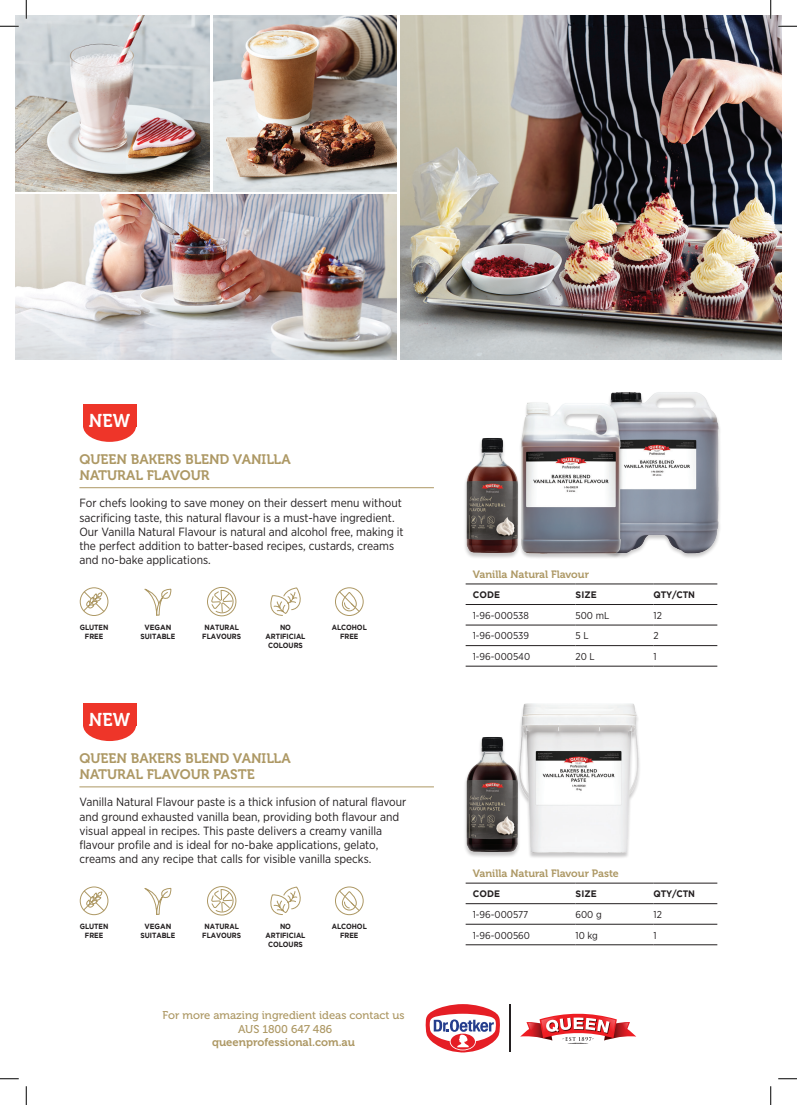
<style>
.page{position:relative;width:797px;height:1105px;background:#fff}
.page>*{position:absolute;margin:0;border:0;box-sizing:border-box;transform-origin:0 0}
.t1{font:18.5px "Museo 700";letter-spacing:.01em;color:#fff;scale:.95 1}
.t2{font:13.75px/16.5px "Museo 700";color:#ad9864}
.t3{font:11.88px/14.2px "Gotham Narrow";color:#231f20}
.t4{font:11.25px/13.5px "Museo 500";color:#ad9864;text-align:center}
.t5{font:11.25px "Museo 700";color:#ad9864}
.t6{font:10.62px "Museo 700";color:#ad9864}
.t7{font:10px "Gotham Narrow";color:#231f20}
.t8{font:700 9.38px "Gotham";letter-spacing:.005em;color:#231f20;scale:.95 1}
.t9{font:700 9.38px "Gotham";letter-spacing:.005em;color:#231f20;scale:.92 1}
.t10{font:700 7.5px/9px "Gotham";letter-spacing:-.005em;color:#231f20;text-align:center;scale:.9 1}
.t11{font:700 7.5px/9px "Gotham";letter-spacing:-.005em;color:#231f20;text-align:center;scale:.95 1}
</style>
<div class="page">
<div style="left:592px;top:393px;width:129px;height:166px;background:#231f20;opacity:.25"></div>
<img style="left:594px;top:392px;width:125px;height:162px">
<div style="left:83px;top:404px;width:53px;height:23px;background:#ee3529"></div>
<div style="left:83px;top:410px;width:53px;height:32px;background:#ee3529;border-radius:50%"></div>
<svg style="left:425px;top:1004px;width:75px;height:49px"></svg>
<hr style="left:510px;top:1004px;width:1px;height:48px;background:#231f20">
<svg style="left:520px;top:1013px;width:116px;height:31px"></svg>
<img style="left:16px;top:16px;width:194px;height:175px">
<img style="left:213px;top:16px;width:184px;height:175px">
<img style="left:16px;top:195px;width:381px;height:164px">
<img style="left:400px;top:16px;width:381px;height:343px">
<hr style="left:79px;top:487px;width:355px;height:1px;background:#ad9864">
<hr style="left:79px;top:786px;width:355px;height:1px;background:#ad9864">
<div style="left:518px;top:403px;width:105px;height:157px;background:#231f20;opacity:.25"></div>
<img style="left:521px;top:398px;width:100px;height:156px">
<div style="left:463px;top:438px;width:58px;height:121px;background:#231f20;opacity:.25"></div>
<img style="left:465px;top:438px;width:53px;height:115px">
<div style="left:516px;top:704px;width:124px;height:155px;background:#231f20;opacity:.25"></div>
<img style="left:516px;top:703px;width:124px;height:150px">
<div style="left:463px;top:737px;width:58px;height:121px;background:#231f20;opacity:.25"></div>
<img style="left:465px;top:735px;width:53px;height:117px">
<hr style="left:465px;top:645px;width:110px;height:1px;background:#231f20">
<hr style="left:575px;top:645px;width:78px;height:1px;background:#231f20">
<hr style="left:653px;top:645px;width:64px;height:1px;background:#231f20">
<hr style="left:465px;top:666px;width:110px;height:1px;background:#231f20">
<hr style="left:575px;top:666px;width:78px;height:1px;background:#231f20">
<hr style="left:653px;top:666px;width:64px;height:1px;background:#231f20">
<hr style="left:465px;top:584px;width:110px;height:1px;background:#231f20">
<hr style="left:575px;top:584px;width:78px;height:1px;background:#231f20">
<hr style="left:653px;top:584px;width:64px;height:1px;background:#231f20">
<hr style="left:465px;top:604px;width:110px;height:1px;background:#231f20">
<hr style="left:575px;top:604px;width:78px;height:1px;background:#231f20">
<hr style="left:653px;top:604px;width:64px;height:1px;background:#231f20">
<hr style="left:465px;top:625px;width:110px;height:1px;background:#231f20">
<hr style="left:575px;top:625px;width:78px;height:1px;background:#231f20">
<hr style="left:653px;top:625px;width:64px;height:1px;background:#231f20">
<div style="left:80px;top:587px;width:28px;height:29px;border:1px solid #ad9864;border-radius:50%"></div>
<svg style="left:83px;top:590px;width:22px;height:23px"></svg>
<svg style="left:144px;top:588px;width:28px;height:28px"></svg>
<svg style="left:207px;top:587px;width:30px;height:30px"></svg>
<svg style="left:270px;top:587px;width:31px;height:29px"></svg>
<div style="left:335px;top:587px;width:28px;height:29px;border:1px solid #ad9864;border-radius:50%"></div>
<svg style="left:338px;top:590px;width:22px;height:23px"></svg>
<hr style="left:465px;top:924px;width:110px;height:1px;background:#231f20">
<hr style="left:575px;top:924px;width:78px;height:1px;background:#231f20">
<hr style="left:653px;top:924px;width:64px;height:1px;background:#231f20">
<hr style="left:465px;top:944px;width:110px;height:1px;background:#231f20">
<hr style="left:575px;top:944px;width:78px;height:1px;background:#231f20">
<hr style="left:653px;top:944px;width:64px;height:1px;background:#231f20">
<hr style="left:465px;top:883px;width:110px;height:1px;background:#231f20">
<hr style="left:575px;top:883px;width:78px;height:1px;background:#231f20">
<hr style="left:653px;top:883px;width:64px;height:1px;background:#231f20">
<hr style="left:465px;top:903px;width:110px;height:1px;background:#231f20">
<hr style="left:575px;top:903px;width:78px;height:1px;background:#231f20">
<hr style="left:653px;top:903px;width:64px;height:1px;background:#231f20">
<div style="left:80px;top:886px;width:28px;height:29px;border:1px solid #ad9864;border-radius:50%"></div>
<svg style="left:83px;top:890px;width:22px;height:22px"></svg>
<svg style="left:144px;top:887px;width:28px;height:28px"></svg>
<svg style="left:207px;top:886px;width:30px;height:30px"></svg>
<svg style="left:270px;top:886px;width:31px;height:29px"></svg>
<div style="left:335px;top:886px;width:28px;height:29px;border:1px solid #ad9864;border-radius:50%"></div>
<svg style="left:338px;top:890px;width:22px;height:22px"></svg>
<div style="left:83px;top:703px;width:53px;height:23px;background:#ee3529"></div>
<div style="left:83px;top:709px;width:53px;height:32px;background:#ee3529;border-radius:50%"></div>
<svg style="left:0;top:25px;width:19px;height:2px"></svg>
<svg style="left:778px;top:25px;width:19px;height:2px"></svg>
<svg style="left:0;top:1078px;width:19px;height:1px"></svg>
<svg style="left:778px;top:1078px;width:19px;height:1px"></svg>
<svg style="left:25px;top:0;width:2px;height:19px"></svg>
<svg style="left:25px;top:1086px;width:2px;height:19px"></svg>
<svg style="left:770px;top:0;width:1px;height:19px"></svg>
<svg style="left:770px;top:1086px;width:1px;height:19px"></svg>
<h1 class="t1" style="left:89px;top:410px;width:45px">NEW</h1>
<p class="t2" style="left:79px;top:451px;width:213px">QUEEN BAKERS BLEND VANILLA<br>NATURAL FLAVOUR</p>
<p class="t3" style="left:79px;top:496px;width:326px">For chefs looking to save money on their dessert menu without sacrificing taste, this natural flavour is a must-have ingredient.<br>Our Vanilla Natural Flavour is natural and alcohol free, making it the perfect addition to batter-based recipes, custards, creams and no-bake applications.</p>
<p class="t10" style="left:80px;top:623px;width:33px">GLUTEN<br>FREE</p>
<p class="t11" style="left:140px;top:623px;width:38px">VEGAN<br>SUITABLE</p>
<p class="t10" style="left:202px;top:623px;width:45px;text-align:left">NATURAL<br>FLAVOURS</p>
<p class="t10" style="left:265px;top:623px;width:46px">NO<br>ARTIFICIAL<br>COLOURS</p>
<p class="t10" style="left:332px;top:623px;width:40px">ALCOHOL<br>FREE</p>
<h1 class="t1" style="left:89px;top:709px;width:45px">NEW</h1>
<p class="t2" style="left:79px;top:750px;width:213px">QUEEN BAKERS BLEND VANILLA<br>NATURAL FLAVOUR PASTE</p>
<p class="t3" style="left:79px;top:795px;width:328px">Vanilla Natural Flavour paste is a thick infusion of natural flavour and ground exhausted vanilla bean, providing both flavour and visual appeal in recipes. This paste delivers a creamy vanilla flavour profile and is ideal for no-bake applications, gelato, creams and any recipe that calls for visible vanilla specks.</p>
<p class="t10" style="left:80px;top:922px;width:33px">GLUTEN<br>FREE</p>
<p class="t11" style="left:140px;top:922px;width:38px">VEGAN<br>SUITABLE</p>
<p class="t10" style="left:202px;top:922px;width:45px;text-align:left">NATURAL<br>FLAVOURS</p>
<p class="t10" style="left:265px;top:922px;width:46px">NO<br>ARTIFICIAL<br>COLOURS</p>
<p class="t10" style="left:332px;top:922px;width:40px">ALCOHOL<br>FREE</p>
<p class="t4" style="left:163px;top:1008px;width:243px">For more amazing ingredient ideas contact us<br>AUS 1800 647 486</p>
<p class="t5" style="left:212px;top:1036px;width:144px">queenprofessional.com.au</p>
<p class="t6" style="left:472px;top:568px;width:118px">Vanilla Natural Flavour</p>
<p class="t8" style="left:473px;top:589px;width:30px">CODE</p>
<p class="t8" style="left:575px;top:589px;width:24px">SIZE</p>
<p class="t9" style="left:653px;top:589px;width:47px">QTY/CTN</p>
<p class="t7" style="left:472px;top:609px;width:58px">1-96-000538</p>
<p class="t7" style="left:575px;top:609px;width:35px">500 mL</p>
<p class="t7" style="left:653px;top:609px;width:10px">12</p>
<p class="t7" style="left:472px;top:630px;width:58px">1-96-000539</p>
<p class="t7" style="left:575px;top:630px;width:15px">5 L</p>
<p class="t7" style="left:653px;top:630px;width:7px">2</p>
<p class="t7" style="left:472px;top:650px;width:59px">1-96-000540</p>
<p class="t7" style="left:575px;top:650px;width:21px">20 L</p>
<p class="t7" style="left:653px;top:650px;width:5px">1</p>
<p class="t6" style="left:472px;top:867px;width:148px">Vanilla Natural Flavour Paste</p>
<p class="t8" style="left:473px;top:888px;width:30px">CODE</p>
<p class="t8" style="left:575px;top:888px;width:24px">SIZE</p>
<p class="t9" style="left:653px;top:888px;width:47px">QTY/CTN</p>
<p class="t7" style="left:472px;top:908px;width:57px">1-96-000577</p>
<p class="t7" style="left:575px;top:908px;width:28px">600 g</p>
<p class="t7" style="left:653px;top:908px;width:10px">12</p>
<p class="t7" style="left:472px;top:929px;width:59px">1-96-000560</p>
<p class="t7" style="left:575px;top:929px;width:24px">10 kg</p>
<p class="t7" style="left:653px;top:929px;width:5px">1</p>
</div>
